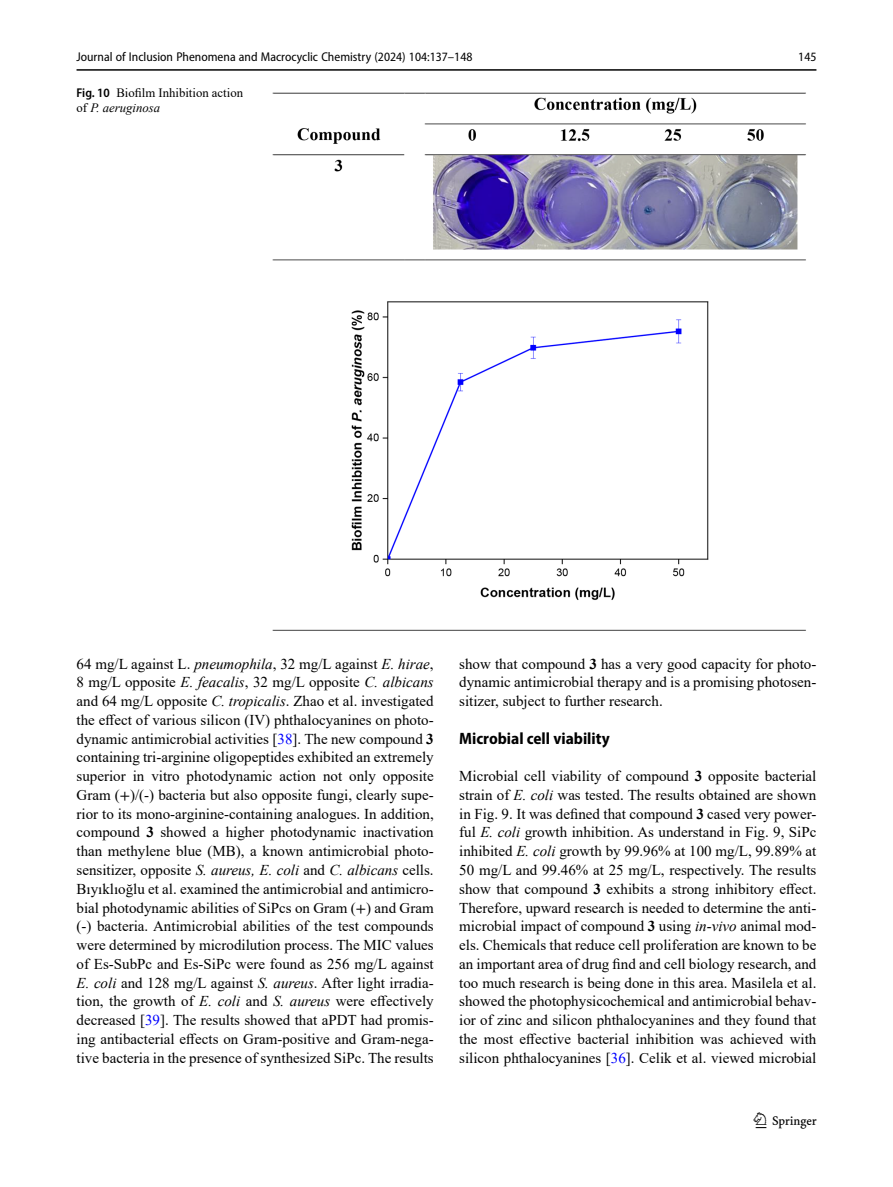
<style>
.page{position:relative;width:893px;height:1187px;background:#fff}
.page>*{position:absolute;margin:0;border:0;box-sizing:border-box;transform-origin:0 0}
.t1{font:22.5px "Springnew";color:#000}
.Head_2{font:700 semi-condensed 16.5px "Myriad Pro";color:#000}
.Body_Text_Indent{font:15px/18.8px "Times New Roman";color:#000;text-align:justify}
.Body_Text{font:15px/18.8px "Times New Roman";color:#000;text-align:justify}
.t2{font:semi-condensed 12.75px "Myriad Pro";color:#000}
.Figure_Caption_Side{font:12.75px/15px "Times New Roman";color:#000}
.s1{font-family:"Myriad Pro";font-weight:600;font-stretch:semi-condensed}
.s2{font-style:italic}
.s3{color:#00f}
.s4{font-weight:700}
.s5{font-family:"STIX"}
</style>
<div class="page">
<hr style="left:77px;top:69px;width:739px;height:2px;background:#000">
<img style="left:272px;top:92px;width:534px;height:539px">
<p class="t2" style="left:77px;top:49px;width:397px">Journal of Inclusion Phenomena and Macrocyclic Chemistry (2024) 104:137–148</p>
<p class="Figure_Caption_Side" style="left:77px;top:84px;width:168px"><span class="s1">Fig. 10</span> Biofilm Inhibition action of <span class="s2">P. aeruginosa</span></p>
<p class="t2" style="left:798px;top:49px;width:20px">145</p>
<p class="Body_Text_Indent" style="left:77px;top:653px;width:359px">64 mg/L against L. <span class="s2">pneumophila</span>, 32 mg/L against <span class="s2">E. hirae</span>, 8 mg/L opposite <span class="s2">E. feacalis</span>, 32 mg/L opposite <span class="s2">C. albicans </span>and 64 mg/L opposite <span class="s2">C. tropicalis</span>. Zhao et al. investigated the effect of various silicon (IV) phthalocyanines on photo&shy;dynamic antimicrobial activities [<span class="s3">38</span>]. The new compound <span class="s4">3 </span>containing tri-arginine oligopeptides exhibited an extremely superior in vitro photodynamic action not only opposite Gram (<span class="s5">+</span>)/(-) bacteria but also opposite fungi, clearly supe&shy;rior to its mono-arginine-containing analogues. In addition, compound <span class="s4">3</span> showed a higher photodynamic inactivation than methylene blue (MB), a known antimicrobial photo&shy;sensitizer, opposite <span class="s2">S. aureus, E. coli</span> and <span class="s2">C. albicans</span> cells.<br>Bıyıklıoğlu et al. examined the antimicrobial and antimicro&shy;bial photodynamic abilities of SiPcs on Gram (<span class="s5">+</span>) and Gram (-) bacteria. Antimicrobial abilities of the test compounds were determined by microdilution process. The MIC values of Es-SubPc and Es-SiPc were found as 256 mg/L against <span class="s2">E. coli</span> and 128 mg/L against <span class="s2">S. aureus</span>. After light irradia&shy;tion, the growth of <span class="s2">E. coli</span> and <span class="s2">S. aureus</span> were effectively decreased [<span class="s3">39</span>]. The results showed that aPDT had promis&shy;ing antibacterial effects on Gram-positive and Gram-nega&shy;tive bacteria in the presence of synthesized SiPc. The results</p>
<p class="Body_Text_Indent" style="left:459px;top:653px;width:359px">show that compound <span class="s4">3</span> has a very good capacity for photo&shy;dynamic antimicrobial therapy and is a promising photosen&shy;sitizer, subject to further research.</p>
<p class="Head_2" style="left:459px;top:727px;width:152px">Microbial cell viability</p>
<p class="Body_Text" style="left:459px;top:766px;width:359px">Microbial cell viability of compound <span class="s4">3</span> opposite bacterial strain of <span class="s2">E. coli</span> was tested. The results obtained are shown in Fig. 9. It was defined that compound <span class="s4">3</span> cased very power&shy;ful <span class="s2">E. coli</span> growth inhibition. As understand in Fig. 9, SiPc inhibited <span class="s2">E. coli</span> growth by 99.96% at 100 mg/L, 99.89% at 50 mg/L and 99.46% at 25 mg/L, respectively. The results show that compound <span class="s4">3</span> exhibits a strong inhibitory effect.<br>Therefore, upward research is needed to determine the anti&shy;microbial impact of compound <span class="s4">3</span> using <span class="s2">in-vivo</span> animal mod&shy;els. Chemicals that reduce cell proliferation are known to be an important area of drug find and cell biology research, and too much research is being done in this area. Masilela et al. showed the photophysicochemical and antimicrobial behav&shy;ior of zinc and silicon phthalocyanines and they found that the most effective bacterial inhibition was achieved with silicon phthalocyanines [<span class="s3">36</span>]. Celik et al. viewed microbial</p>
<h1 class="t1" style="left:756px;top:1107px;width:63px">1 3</h1>
</div>
